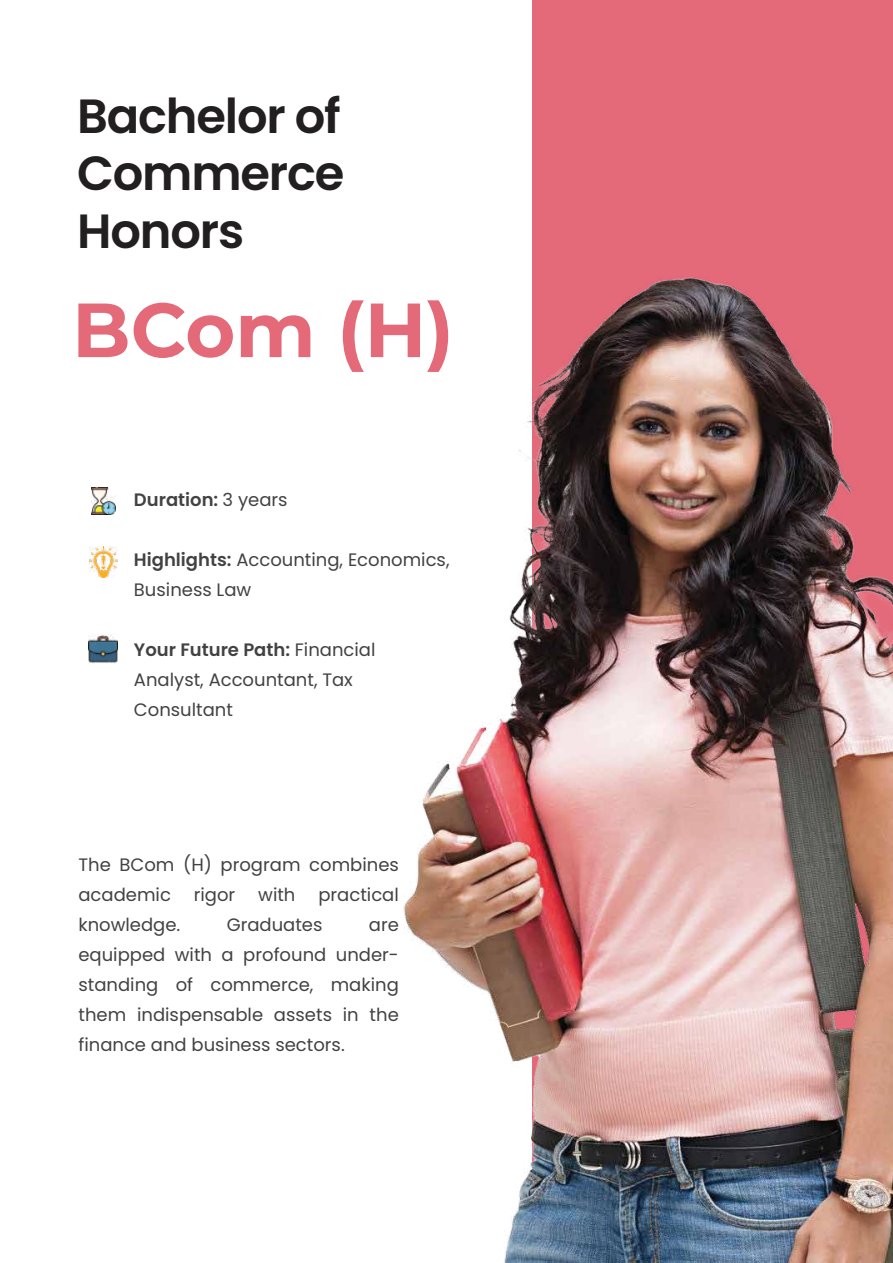
<style>
.page{position:relative;width:893px;height:1263px;background:#fff}
.page>*{position:absolute;margin:0;border:0;box-sizing:border-box;transform-origin:0 0}
.t1{font:700 76.5px "Montserrat";color:#e46a7a}
.t2{font:600 48px/57.6px "Poppins";letter-spacing:-.025em;color:#221f20;text-align:justify}
.t3{font:18px/30px "Poppins";color:#424243}
.t4{font:600 18px "Poppins";color:#424243}
.s1{font-weight:400}
.s2{font-weight:600}
</style>
<div class="page">
<div style="left:532px;top:0;width:361px;height:1262px;background:#e46a7a"></div>
<img style="left:91px;top:487px;width:24px;height:28px">
<img style="left:89px;top:546px;width:28px;height:31px">
<img style="left:89px;top:635px;width:29px;height:28px">
<img style="left:403px;top:277px;width:490px;height:986px">
<h2 class="t2" style="left:77px;top:87px;width:269px">Bachelor of Commerce Honors</h2>
<h1 class="t1" style="left:72px;top:275px;width:383px">BCom (H)</h1>
<p class="t4" style="left:134px;top:489px;width:155px">Duration: <span class="s1">3 years</span></p>
<p class="t3" style="left:134px;top:545px;width:317px"><span class="s2">Highlights:</span> Accounting, Economics,<br>Business Law</p>
<p class="t3" style="left:134px;top:635px;width:243px"><span class="s2">Your Future Path:</span> Financial<br>Analyst, Accountant, Tax<br>Consultant</p>
<p class="t3" style="left:78px;top:849px;width:322px">The BCom (H) program combines academic</p>
<p class="t3" style="left:194px;top:879px;width:43px">rigor</p>
<p class="t3" style="left:258px;top:879px;width:39px">with</p>
<p class="t3" style="left:318px;top:879px;width:82px">practical</p>
<p class="t3" style="left:78px;top:909px;width:103px">knowledge.</p>
<p class="t3" style="left:227px;top:909px;width:97px">Graduates</p>
<p class="t3" style="left:78px;top:909px;width:322px;text-align:justify;text-indent:290px">are equipped with a profound under&shy;standing of commerce, making them indispensable assets in the finance and business sectors.</p>
</div>
